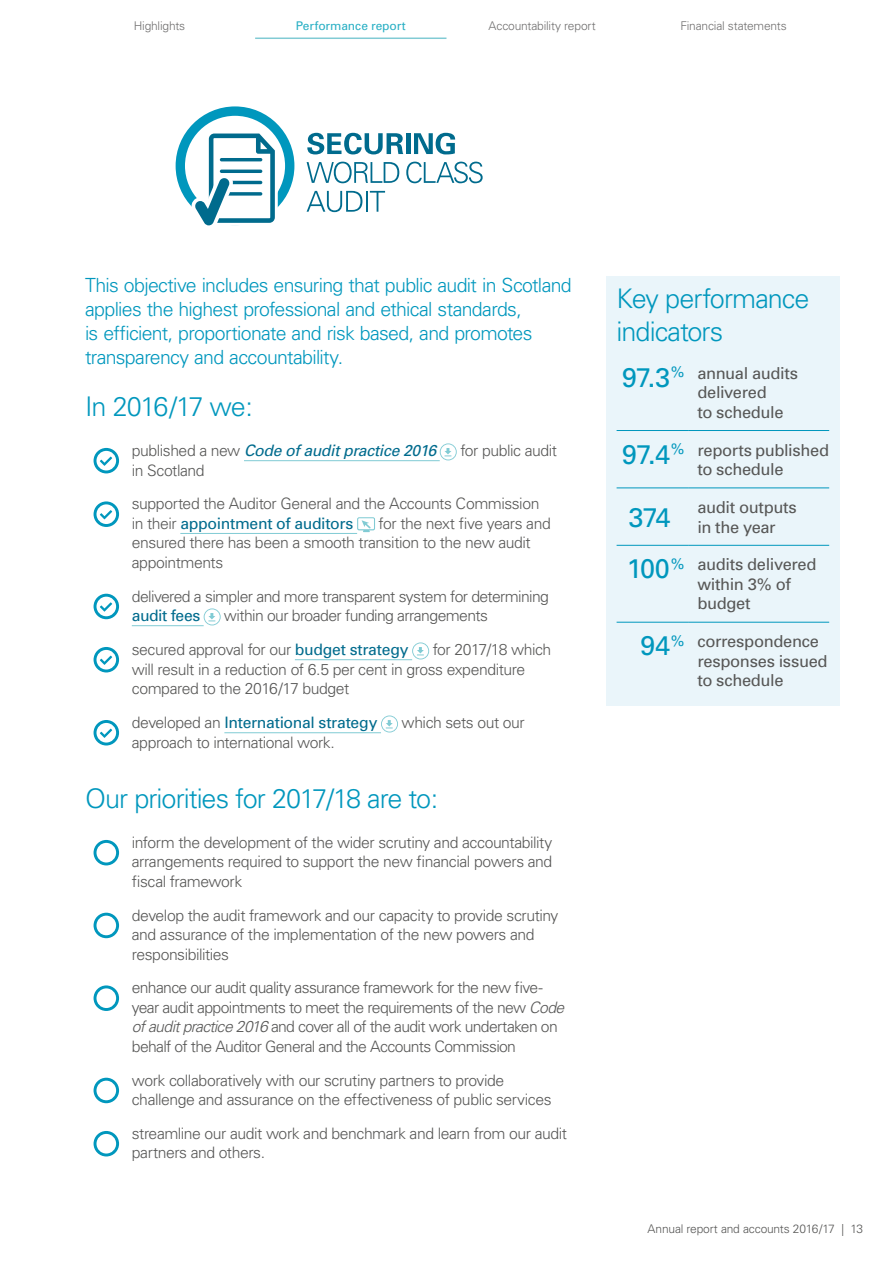
<style>
.page{position:relative;width:893px;height:1263px;background:#fff}
.page>*{position:absolute;margin:0;border:0;box-sizing:border-box;transform-origin:0 0}
._18-Graphic_exhibit{font:300 27px/32.4px "Univers";letter-spacing:-.035em;color:#0097bd}
.KPI-01_Numbers{font:27px "Univers";letter-spacing:-.035em;color:#0097bd}
._09A-Intro__Corp__13{font:300 19.5px/24px "Univers";letter-spacing:-.035em;color:#0097bd}
.KPI-02_Text_Bold{font:16.5px/19.5px "Univers";letter-spacing:-.02em;color:#575756}
._21-Table_text{font:300 15.75px/19.5px "Univers";letter-spacing:-.03em;color:#575756}
._21-Table_text-2{font:italic 15.75px "Univers";letter-spacing:-.02em;color:#006b8d}
._21-Table_text-3{font:15.75px "Univers";letter-spacing:-.02em;color:#006b8d}
.t1{font:300 12px "Univers";letter-spacing:-.015em;color:#706f6f}
.t2{font:300 12px "Univers";letter-spacing:-.015em;color:#575756}
.t3{font:12px "Univers";letter-spacing:-.005em;color:#28afc4}
.s1{font-weight:300;font-style:normal;color:#575756}
.s2{font-weight:400;color:#006b8d}
.s3{font-weight:300;color:#575756}
.s4{font-style:italic}
</style>
<div class="page">
<hr style="left:255px;top:38px;width:191px;height:1px;background:#81cbd4">
<svg style="left:180px;top:111px;width:110px;height:110px"></svg>
<div style="left:176px;top:106px;width:118px;height:119px;border:9px solid #0097bd;border-radius:50%"></div>
<svg style="left:191px;top:125px;width:90px;height:101px"></svg>
<svg style="left:307px;top:133px;width:96px;height:21px"></svg>
<hr style="left:406px;top:133px;width:4px;height:21px;background:#006b8d">
<svg style="left:414px;top:133px;width:41px;height:21px"></svg>
<svg style="left:307px;top:162px;width:92px;height:21px"></svg>
<svg style="left:406px;top:162px;width:77px;height:21px"></svg>
<svg style="left:307px;top:191px;width:55px;height:21px"></svg>
<hr style="left:366px;top:191px;width:2px;height:21px;background:#006b8d">
<svg style="left:370px;top:191px;width:15px;height:21px"></svg>
<svg style="left:94px;top:448px;width:25px;height:25px"></svg>
<hr style="left:244px;top:460px;width:196px;height:1px;background:#81cbd4">
<svg style="left:440px;top:443px;width:17px;height:17px"></svg>
<svg style="left:94px;top:501px;width:25px;height:26px"></svg>
<hr style="left:180px;top:533px;width:177px;height:1px;background:#81cbd4">
<svg style="left:357px;top:517px;width:18px;height:15px"></svg>
<svg style="left:94px;top:594px;width:25px;height:25px"></svg>
<hr style="left:132px;top:625px;width:72px;height:1px;background:#81cbd4">
<svg style="left:204px;top:608px;width:17px;height:17px"></svg>
<svg style="left:94px;top:647px;width:25px;height:25px"></svg>
<hr style="left:295px;top:659px;width:117px;height:1px;background:#81cbd4">
<svg style="left:412px;top:642px;width:17px;height:17px"></svg>
<svg style="left:94px;top:720px;width:25px;height:25px"></svg>
<hr style="left:224px;top:732px;width:157px;height:1px;background:#81cbd4">
<svg style="left:381px;top:715px;width:17px;height:17px"></svg>
<svg style="left:94px;top:840px;width:25px;height:25px"></svg>
<svg style="left:94px;top:913px;width:25px;height:25px"></svg>
<svg style="left:94px;top:985px;width:25px;height:26px"></svg>
<svg style="left:94px;top:1078px;width:25px;height:25px"></svg>
<svg style="left:94px;top:1131px;width:25px;height:25px"></svg>
<div style="left:606px;top:276px;width:234px;height:429px;background:#eaf5fa"></div>
<hr style="left:617px;top:430px;width:72px;height:1px;background:#0097bd">
<hr style="left:689px;top:430px;width:140px;height:1px;background:#0097bd">
<hr style="left:617px;top:488px;width:72px;height:1px;background:#0097bd">
<hr style="left:689px;top:488px;width:140px;height:1px;background:#0097bd">
<hr style="left:617px;top:545px;width:72px;height:1px;background:#0097bd">
<hr style="left:689px;top:545px;width:140px;height:1px;background:#0097bd">
<hr style="left:617px;top:622px;width:72px;height:1px;background:#0097bd">
<hr style="left:689px;top:622px;width:140px;height:1px;background:#0097bd">
<p class="t1" style="left:134px;top:18px;width:53px">Highlights</p>
<p class="t3" style="left:296px;top:19px;width:112px">Performance report</p>
<p class="t1" style="left:489px;top:18px;width:109px">Accountability report</p>
<p class="t1" style="left:680px;top:18px;width:108px">Financial statements</p>
<p class="_09A-Intro__Corp__13" style="left:85px;top:273px;width:488px">This objective includes ensuring that public audit in Scotland applies the highest professional and ethical standards,<br>is efficient, proportionate and risk based, and promotes transparency and accountability.</p>
<p class="_18-Graphic_exhibit" style="left:85px;top:390px;width:169px">In 2016/17 we:</p>
<p class="_21-Table_text-2" style="left:132px;top:441px;width:306px"><span class="s1">published a new</span> Code of audit practice 2016</p>
<p class="_21-Table_text" style="left:460px;top:441px;width:98px">for public audit</p>
<p class="_21-Table_text" style="left:132px;top:460px;width:74px">in Scotland</p>
<p class="_21-Table_text" style="left:132px;top:494px;width:409px">supported the Auditor General and the Accounts Commission in their <span class="s2">appointment of auditors</span></p>
<p class="_21-Table_text" style="left:132px;top:514px;width:420px;text-indent:247px">for the next five years and ensured there has been a smooth transition to the new audit appointments</p>
<p class="_21-Table_text" style="left:132px;top:586px;width:419px">delivered a simpler and more transparent system for determining <span class="s2">audit fees</span></p>
<p class="_21-Table_text" style="left:224px;top:606px;width:266px">within our broader funding arrangements</p>
<p class="_21-Table_text" style="left:132px;top:640px;width:278px">secured approval for our <span class="s2">budget strategy</span></p>
<p class="_21-Table_text" style="left:132px;top:640px;width:421px;text-indent:301px">for 2017/18 which will result in a reduction of 6.5 per cent in gross expenditure compared to the 2016/17 budget</p>
<p class="_21-Table_text-3" style="left:132px;top:713px;width:247px"><span class="s3">developed an</span> International strategy</p>
<p class="_21-Table_text" style="left:402px;top:713px;width:125px">which sets out our</p>
<p class="_21-Table_text" style="left:132px;top:732px;width:204px">approach to international work.</p>
<p class="_18-Graphic_exhibit" style="left:85px;top:782px;width:355px">Our priorities for 2017/18 are to:</p>
<p class="_21-Table_text" style="left:132px;top:833px;width:422px;text-align:justify">inform the development of the wider scrutiny and accountability arrangements required to support the new financial powers and fiscal framework</p>
<p class="_21-Table_text" style="left:132px;top:905px;width:428px">develop the audit framework and our capacity to provide scrutiny and assurance of the implementation of the new powers and responsibilities</p>
<p class="_21-Table_text" style="left:132px;top:978px;width:434px">enhance our audit quality assurance framework for the new five&shy;year audit appointments to meet the requirements of the new <span class="s4">Code of audit practice 2016</span> and cover all of the audit work undertaken on behalf of the Auditor General and the Accounts Commission</p>
<p class="_21-Table_text" style="left:132px;top:1070px;width:421px">work collaboratively with our scrutiny partners to provide challenge and assurance on the effectiveness of public services</p>
<p class="_21-Table_text" style="left:132px;top:1123px;width:437px">streamline our audit work and benchmark and learn from our audit partners and others.</p>
<p class="_18-Graphic_exhibit" style="left:617px;top:283px;width:194px">Key performance indicators</p>
<p class="KPI-01_Numbers" style="left:622px;top:361px;width:64px">97.3<sup>%</sup></p>
<p class="KPI-02_Text_Bold" style="left:697px;top:363px;width:102px">annual audits delivered<br>to schedule</p>
<p class="KPI-01_Numbers" style="left:622px;top:438px;width:64px">97.4<sup>%</sup></p>
<p class="KPI-02_Text_Bold" style="left:697px;top:440px;width:133px">reports published to schedule</p>
<p class="KPI-01_Numbers" style="left:628px;top:501px;width:44px">374</p>
<p class="KPI-02_Text_Bold" style="left:697px;top:498px;width:101px">audit outputs in the year</p>
<p class="KPI-01_Numbers" style="left:627px;top:553px;width:60px">100<sup>%</sup></p>
<p class="KPI-02_Text_Bold" style="left:697px;top:555px;width:121px">audits delivered within 3% of budget</p>
<p class="KPI-01_Numbers" style="left:640px;top:630px;width:46px">94<sup>%</sup></p>
<p class="KPI-02_Text_Bold" style="left:697px;top:632px;width:132px">correspondence responses issued to schedule</p>
<p class="t2" style="left:648px;top:1222px;width:217px">Annual report and accounts 2016/17 | 13</p>
</div>
